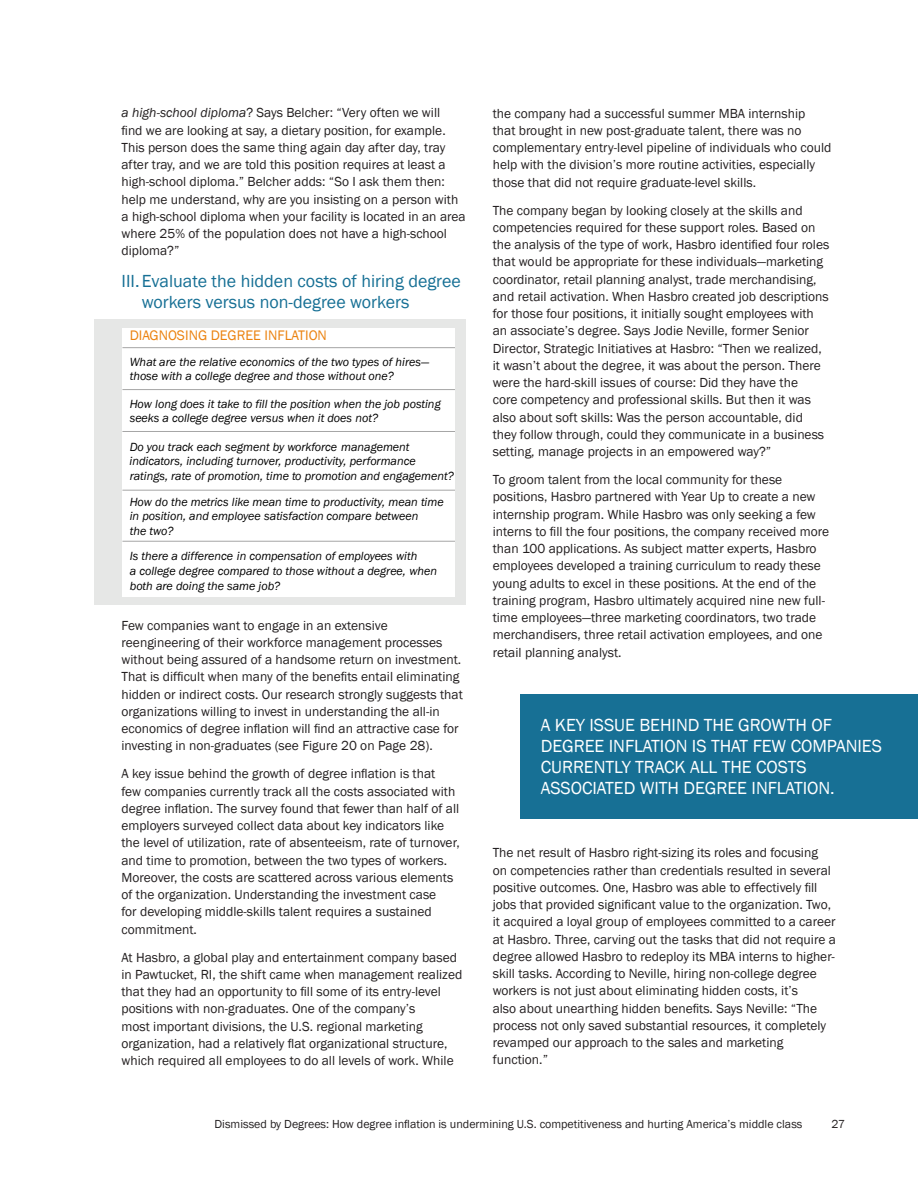
<style>
.page{position:relative;width:918px;height:1188px;background:#fff}
.page>*{position:absolute;margin:0;border:0;box-sizing:border-box;transform-origin:0 0}
.t1{font:18px/21px "Franklin Gothic";letter-spacing:-.005em;color:#fff}
.t2{font:18px/21px "Franklin Gothic";color:#177095}
.t3{font:14.25px "Franklin Gothic";color:#eb820f}
.t4{font:13.5px/17.2px "Franklin Gothic";color:#231f20}
.t5{font:italic 12.15px/14.5px "Franklin Gothic";letter-spacing:-.005em;color:#000}
.t6{font:12px "Franklin Gothic";color:#231f20}
.s1{font-style:italic}
</style>
<div class="page">
<div style="left:94px;top:319px;width:372px;height:286px;background:#e6e7e6"></div>
<div style="left:122px;top:328px;width:333px;height:20px;background:#fff"></div>
<div style="left:122px;top:348px;width:333px;height:42px;background:#fff"></div>
<div style="left:122px;top:390px;width:333px;height:41px;background:#fff"></div>
<div style="left:122px;top:431px;width:333px;height:59px;background:#fff"></div>
<div style="left:122px;top:490px;width:333px;height:51px;background:#fff"></div>
<div style="left:122px;top:541px;width:333px;height:56px;background:#fff"></div>
<hr style="left:122px;top:347px;width:333px;height:1px;background:#a6a6a6">
<hr style="left:122px;top:389px;width:333px;height:1px;background:#a6a6a6">
<hr style="left:122px;top:431px;width:333px;height:1px;background:#a6a6a6">
<hr style="left:122px;top:490px;width:333px;height:1px;background:#a6a6a6">
<hr style="left:122px;top:541px;width:333px;height:1px;background:#a6a6a6">
<div style="left:521px;top:694px;width:397px;height:124px;background:#177095"></div>
<p class="t4" style="left:122px;top:105px;width:346px"><span class="s1">a high-school diploma</span>? Says Belcher: “Very often we will<br>find we are looking at say, a dietary position, for example.<br>This person does the same thing again day after day, tray after tray, and we are told this position requires at least a high-school diploma.” Belcher adds: “So I ask them then: help me understand, why are you insisting on a person with a high-school diploma when your facility is located in an area where 25% of the population does not have a high-school diploma?”</p>
<h1 class="t2" style="left:142px;top:271px;width:321px;text-indent:-20px">III.Evaluate the hidden costs of hiring degree workers versus non-degree workers</h1>
<p class="t3" style="left:130px;top:327px;width:199px">DIAGNOSING DEGREE INFLATION</p>
<p class="t5" style="left:130px;top:355px;width:301px">What are the relative economics of the two types of hires— those with a college degree and those without one?</p>
<p class="t5" style="left:130px;top:397px;width:313px">How long does it take to fill the position when the job posting seeks a college degree versus when it does not?</p>
<p class="t5" style="left:130px;top:440px;width:326px">Do you track each segment by workforce management indicators, including turnover, productivity, performance ratings, rate of promotion, time to promotion and engagement?</p>
<p class="t5" style="left:130px;top:494px;width:316px">How do the metrics like mean time to productivity, mean time in position, and employee satisfaction compare between<br>the two?</p>
<p class="t5" style="left:130px;top:549px;width:309px">Is there a difference in compensation of employees with<br>a college degree compared to those without a degree, when both are doing the same job?</p>
<p class="t4" style="left:122px;top:617px;width:343px">Few companies want to engage in an extensive reengineering of their workforce management processes without being assured of a handsome return on investment.<br>That is difficult when many of the benefits entail eliminating hidden or indirect costs. Our research strongly suggests that organizations willing to invest in understanding the all-in economics of degree inflation will find an attractive case for investing in non-graduates (see Figure 20 on Page 28).</p>
<p class="t4" style="left:122px;top:766px;width:340px">A key issue behind the growth of degree inflation is that<br>few companies currently track all the costs associated with degree inflation. The survey found that fewer than half of all employers surveyed collect data about key indicators like the level of utilization, rate of absenteeism, rate of turnover, and time to promotion, between the two types of workers.<br>Moreover, the costs are scattered across various elements of the organization. Understanding the investment case<br>for developing middle-skills talent requires a sustained commitment.</p>
<p class="t4" style="left:122px;top:949px;width:342px">At Hasbro, a global play and entertainment company based in Pawtucket, RI, the shift came when management realized that they had an opportunity to fill some of its entry-level positions with non-graduates. One of the company’s<br>most important divisions, the U.S. regional marketing organization, had a relatively flat organizational structure, which required all employees to do all levels of work. While</p>
<p class="t4" style="left:493px;top:105px;width:340px">the company had a successful summer MBA internship<br>that brought in new post-graduate talent, there was no complementary entry-level pipeline of individuals who could help with the division’s more routine activities, especially those that did not require graduate-level skills.</p>
<p class="t4" style="left:493px;top:202px;width:338px">The company began by looking closely at the skills and competencies required for these support roles. Based on the analysis of the type of work, Hasbro identified four roles that would be appropriate for these individuals—marketing coordinator, retail planning analyst, trade merchandising, and retail activation. When Hasbro created job descriptions for those four positions, it initially sought employees with an associate’s degree. Says Jodie Neville, former Senior Director, Strategic Initiatives at Hasbro: “Then we realized, it wasn’t about the degree, it was about the person. There were the hard-skill issues of course: Did they have the<br>core competency and professional skills. But then it was also about soft skills: Was the person accountable, did they follow through, could they communicate in a business setting, manage projects in an empowered way?”</p>
<p class="t4" style="left:493px;top:471px;width:338px">To groom talent from the local community for these positions, Hasbro partnered with Year Up to create a new internship program. While Hasbro was only seeking a few interns to fill the four positions, the company received more than 100 applications. As subject matter experts, Hasbro employees developed a training curriculum to ready these young adults to excel in these positions. At the end of the training program, Hasbro ultimately acquired nine new full&shy;time employees—three marketing coordinators, two trade merchandisers, three retail activation employees, and one retail planning analyst.</p>
<h1 class="t1" style="left:541px;top:715px;width:343px">A KEY ISSUE BEHIND THE GROWTH OF DEGREE INFLATION IS THAT FEW COMPANIES CURRENTLY TRACK ALL THE COSTS ASSOCIATED WITH DEGREE INFLATION.</h1>
<p class="t4" style="left:493px;top:844px;width:345px">The net result of Hasbro right-sizing its roles and focusing<br>on competencies rather than credentials resulted in several positive outcomes. One, Hasbro was able to effectively fill jobs that provided significant value to the organization. Two, it acquired a loyal group of employees committed to a career at Hasbro. Three, carving out the tasks that did not require a degree allowed Hasbro to redeploy its MBA interns to higher&shy;skill tasks. According to Neville, hiring non-college degree workers is not just about eliminating hidden costs, it’s<br>also about unearthing hidden benefits. Says Neville: “The process not only saved substantial resources, it completely revamped our approach to the sales and marketing function.”</p>
<p class="t6" style="left:215px;top:1117px;width:589px">Dismissed by Degrees: How degree inflation is undermining U.S. competitiveness and hurting America’s middle class</p>
<p class="t6" style="left:832px;top:1117px;width:15px">27</p>
</div>
